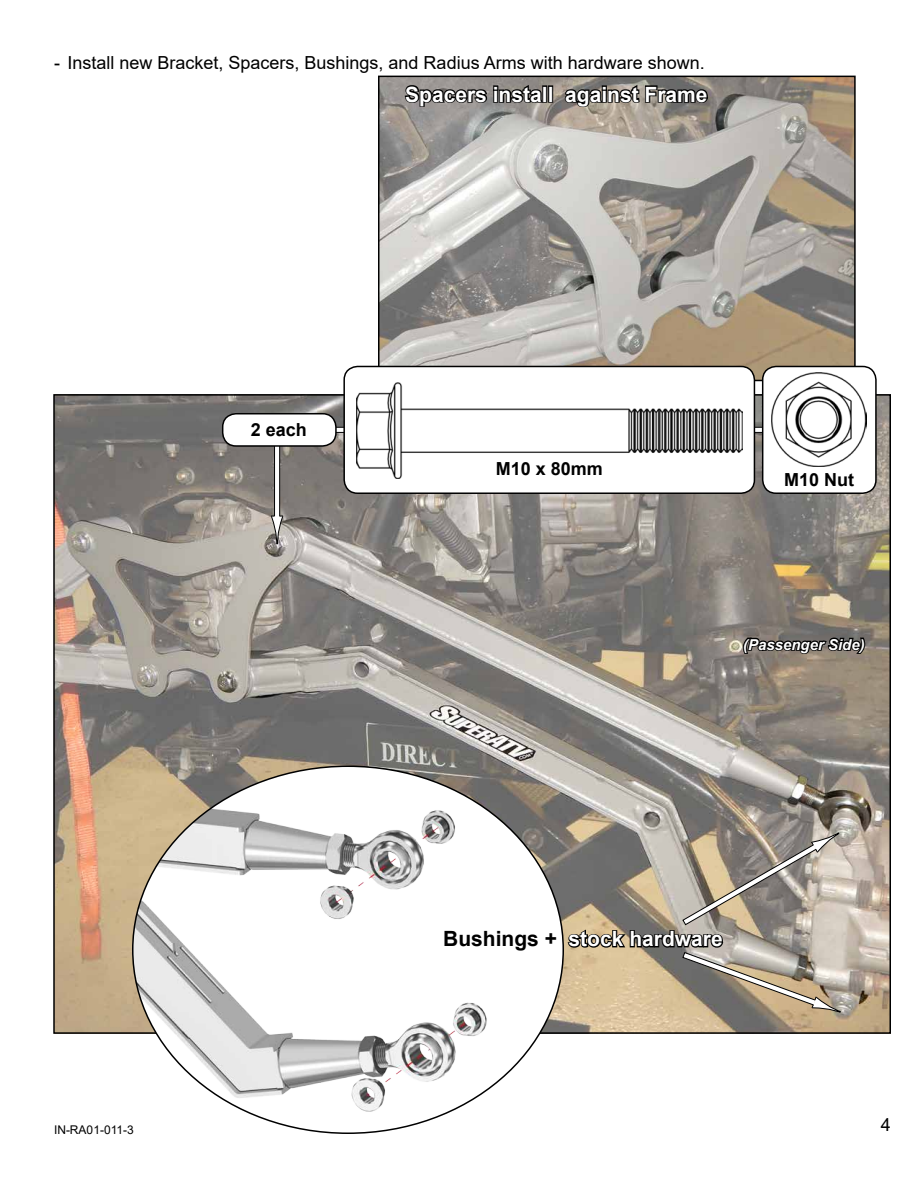
<style>
.page{position:relative;width:918px;height:1188px;background:#fff}
.page>*{position:absolute;margin:0;border:0;box-sizing:border-box;transform-origin:0 0}
.t1{font:700 21px "Arial";color:#fff}
.t2{font:18px "Arial";color:#000}
.t3{font:700 18px "Arial";color:#000}
.t4{font:italic 700 15px "Arial";color:#fff}
.t5{font:12px "Arial";color:#000}
.s1{color:#000}
</style>
<div class="page">
<img style="left:381px;top:79px;width:472px;height:299px">
<img style="left:56px;top:397px;width:832px;height:634px">
<div style="left:275px;top:444px;width:5px;height:72px;background:#fff"></div>
<div style="left:274px;top:444px;width:6px;height:73px;border:1px solid #000"></div>
<svg style="left:271px;top:515px;width:13px;height:30px"></svg>
<div style="left:344px;top:366px;width:410px;height:127px;background:#fff;border-radius:14px"></div>
<div style="left:343px;top:366px;width:412px;height:128px;border:2px solid #000;border-radius:14px"></div>
<img style="left:357px;top:383px;width:385px;height:96px">
<div style="left:763px;top:366px;width:113px;height:127px;background:#fff;border-radius:14px"></div>
<div style="left:762px;top:366px;width:115px;height:128px;border:2px solid #000;border-radius:14px"></div>
<img style="left:772px;top:372px;width:95px;height:94px">
<svg style="left:741px;top:625px;width:126px;height:31px;background:#57524e"></svg>
<svg style="left:404px;top:75px;width:141px;height:33px;background:#615e5c"></svg>
<div style="left:542px;top:85px;width:5px;height:18px;border:2px solid #000"></div>
<div style="left:548px;top:85px;width:5px;height:18px;border:2px solid #000"></div>
<svg style="left:563px;top:75px;width:147px;height:34px;background:#5e5b56"></svg>
<div style="left:223px;top:414px;width:113px;height:32px;background:#fff;border-radius:14px"></div>
<div style="left:222px;top:413px;width:115px;height:34px;border:2px solid #000;border-radius:14px"></div>
<img style="left:133px;top:766px;width:430px;height:367px">
<svg style="left:443px;top:929px;width:115px;height:25px"></svg>
<svg style="left:566px;top:833px;width:275px;height:179px;background:#a59b8b"></svg>
<p class="t2" style="left:54px;top:50px;width:652px">- Install new Bracket, Spacers, Bushings, and Radius Arms with hardware shown.</p>
<p class="t1" style="left:405px;top:79px;width:304px">Spacers install against Frame</p>
<p class="t3" style="left:251px;top:417px;width:58px">2 each</p>
<p class="t3" style="left:496px;top:456px;width:109px">M10 x 80mm</p>
<p class="t3" style="left:784px;top:467px;width:72px">M10 Nut</p>
<p class="t4" style="left:743px;top:634px;width:123px">(Passenger Side)</p>
<p class="t1" style="left:443px;top:924px;width:281px"><span class="s1">Bushings +</span> stock hardware</p>
<p class="t5" style="left:54px;top:1122px;width:81px">IN-RA01-011-3</p>
<p class="t2" style="left:881px;top:1113px;width:12px">4</p>
</div>
